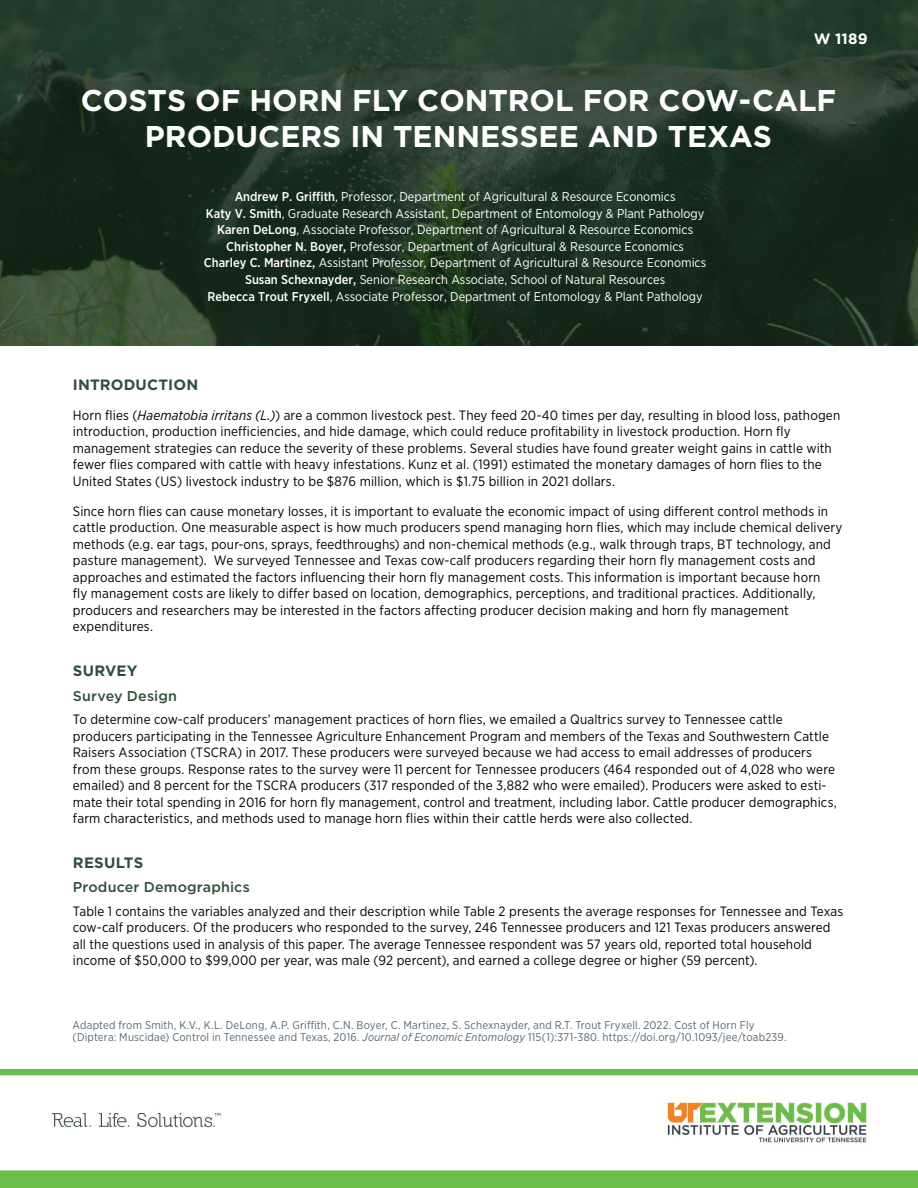
<style>
.page{position:relative;width:918px;height:1188px;background:#fff}
.page>*{position:absolute;margin:0;border:0;box-sizing:border-box;transform-origin:0 0}
.t1{font:700 30px/36px "Gotham";color:#fff;text-align:center}
.t2{font:700 15px "Gotham";letter-spacing:.015em;color:#2f4f3b}
.t3{font:700 15px "Gotham";color:#fff}
.t4{font:500 14.25px "Gotham";letter-spacing:.015em;color:#2f4f3b}
.t5{font:13.5px/16.5px "Gotham Narrow";letter-spacing:.01em;color:#000}
.t6{font:12.75px/16.5px "Gotham Narrow";color:#fff;text-align:center}
.t7{font:11.25px/12.8px "Gotham Narrow";letter-spacing:.015em;color:#596670}
.s1{font-weight:500}
.s2{font-style:italic}
</style>
<div class="page">
<img style="left:0;top:0;width:918px;height:346px">
<img style="left:0;top:1070px;width:918px;height:118px">
<p class="t3" style="left:814px;top:29px;width:55px">W 1189</p>
<h1 class="t1" style="left:81px;top:83px;width:757px">COSTS OF HORN FLY CONTROL FOR COW-CALF<br>PRODUCERS IN TENNESSEE AND TEXAS</h1>
<p class="t6" style="left:204px;top:188px;width:504px"><span class="s1">Andrew P. Griffith</span>, Professor, Department of Agricultural &amp; Resource Economics<br><span class="s1">Katy V. Smith</span>, Graduate Research Assistant, Department of Entomology &amp; Plant Pathology <span class="s1">Karen DeLong</span>, Associate Professor, Department of Agricultural &amp; Resource Economics <span class="s1">Christopher N. Boyer,</span> Professor, Department of Agricultural &amp; Resource Economics <span class="s1">Charley C. Martinez,</span> Assistant Professor, Department of Agricultural &amp; Resource Economics <span class="s1">Susan Schexnayder,</span> Senior Research Associate, School of Natural Resources<br><span class="s1">Rebecca Trout Fryxell</span>, Associate Professor, Department of Entomology &amp; Plant Pathology</p>
<p class="t2" style="left:73px;top:375px;width:127px">INTRODUCTION</p>
<p class="t5" style="left:73px;top:407px;width:769px">Horn flies (<span class="s2">Haematobia irritans (L.)</span>) are a common livestock pest. They feed 20-40 times per day, resulting in blood loss, pathogen introduction, production inefficiencies, and hide damage, which could reduce profitability in livestock production. Horn fly management strategies can reduce the severity of these problems. Several studies have found greater weight gains in cattle with fewer flies compared with cattle with heavy infestations. Kunz et al. (1991) estimated the monetary damages of horn flies to the United States (US) livestock industry to be $876 million, which is $1.75 billion in 2021 dollars.</p>
<p class="t5" style="left:73px;top:503px;width:771px">Since horn flies can cause monetary losses, it is important to evaluate the economic impact of using different control methods in cattle production. One measurable aspect is how much producers spend managing horn flies, which may include chemical delivery methods (e.g. ear tags, pour-ons, sprays, feedthroughs) and non-chemical methods (e.g., walk through traps, BT technology, and pasture management). We surveyed Tennessee and Texas cow-calf producers regarding their horn fly management costs and approaches and estimated the factors influencing their horn fly management costs. This information is important because horn<br>fly management costs are likely to differ based on location, demographics, perceptions, and traditional practices. Additionally, producers and researchers may be interested in the factors affecting producer decision making and horn fly management expenditures.</p>
<p class="t2" style="left:73px;top:661px;width:66px">SURVEY</p>
<p class="t4" style="left:73px;top:687px;width:106px">Survey Design</p>
<p class="t5" style="left:73px;top:711px;width:765px">To determine cow-calf producers’ management practices of horn flies, we emailed a Qualtrics survey to Tennessee cattle producers participating in the Tennessee Agriculture Enhancement Program and members of the Texas and Southwestern Cattle Raisers Association (TSCRA) in 2017. These producers were surveyed because we had access to email addresses of producers from these groups. Response rates to the survey were 11 percent for Tennessee producers (464 responded out of 4,028 who were emailed) and 8 percent for the TSCRA producers (317 responded of the 3,882 who were emailed). Producers were asked to esti&shy;mate their total spending in 2016 for horn fly management, control and treatment, including labor. Cattle producer demographics, farm characteristics, and methods used to manage horn flies within their cattle herds were also collected.</p>
<p class="t2" style="left:73px;top:853px;width:72px">RESULTS</p>
<p class="t4" style="left:73px;top:878px;width:178px">Producer Demographics</p>
<p class="t5" style="left:73px;top:902px;width:772px">Table 1 contains the variables analyzed and their description while Table 2 presents the average responses for Tennessee and Texas cow-calf producers. Of the producers who responded to the survey, 246 Tennessee producers and 121 Texas producers answered all the questions used in analysis of this paper. The average Tennessee respondent was 57 years old, reported total household income of $50,000 to $99,000 per year, was male (92 percent), and earned a college degree or higher (59 percent).</p>
<p class="t7" style="left:73px;top:1018px;width:715px">Adapted from Smith, K.V., K.L. DeLong, A.P. Griffith, C.N. Boyer, C. Martinez, S. Schexnayder, and R.T. Trout Fryxell. 2022. Cost of Horn Fly (Diptera: Muscidae) Control in Tennessee and Texas, 2016. <span class="s2">Journal of Economic Entomology</span> 115(1):371-380. https://doi.org/10.1093/jee/toab239.</p>
</div>
